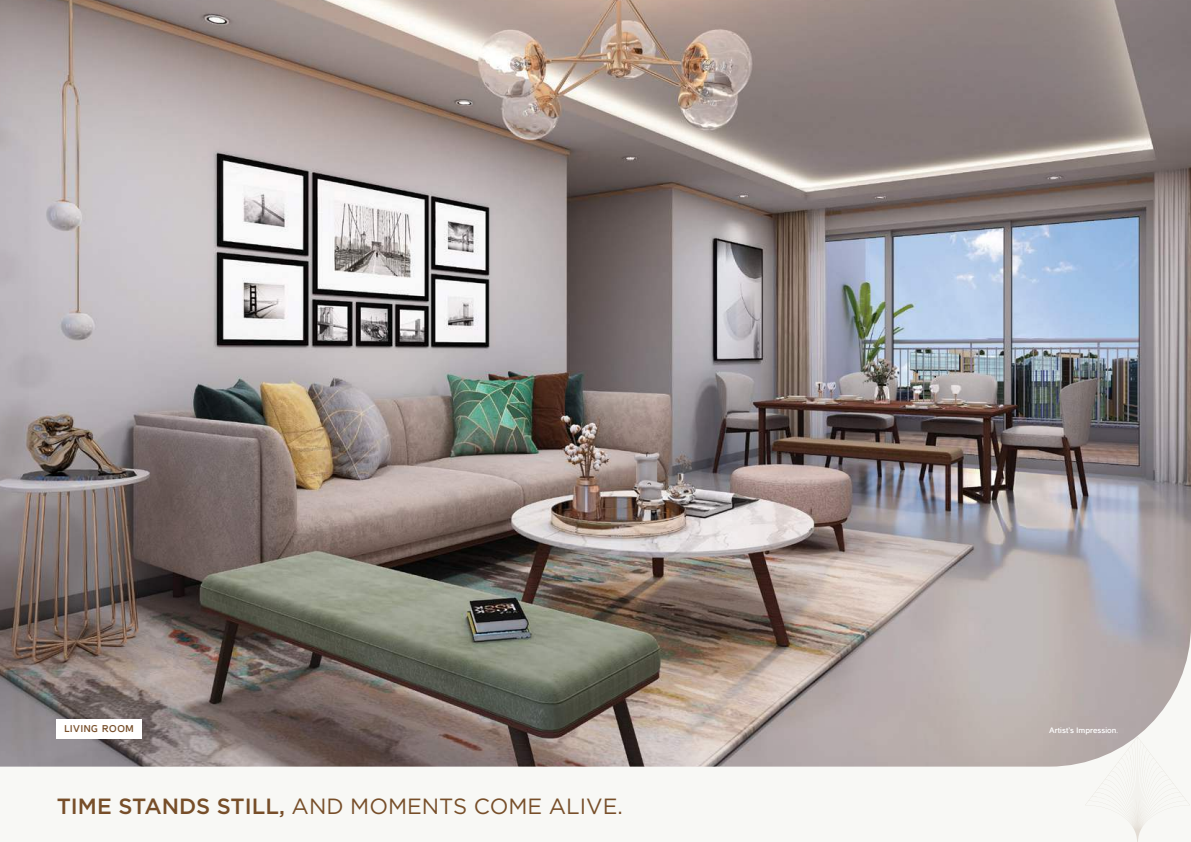
<style>
.page{position:relative;width:1191px;height:842px;background:#f8f8f5}
.page>*{position:absolute;margin:0;border:0;box-sizing:border-box;transform-origin:0 0}
.t1{font:22px "Gotham";color:#774e29}
.t2{font:700 10px "Casper";letter-spacing:.06em;color:#774e29}
.t3{font:700 8px "Casper";letter-spacing:.01em;color:#fff}
.s1{font-weight:500}
</style>
<div class="page">
<svg style="left:1085px;top:768px;width:105px;height:74px"></svg>
<img style="left:0;top:0;width:1191px;height:767px">
<div style="left:57px;top:719px;width:85px;height:19px;background:#fff"></div>
<p class="t2" style="left:65px;top:725px;width:71px">LIVING ROOM</p>
<p class="t3" style="left:1049px;top:727px;width:70px">Artistís Impression.</p>
<p class="t1" style="left:57px;top:797px;width:567px"><span class="s1">TIME STANDS STILL,</span> AND MOMENTS COME ALIVE.</p>
</div>
